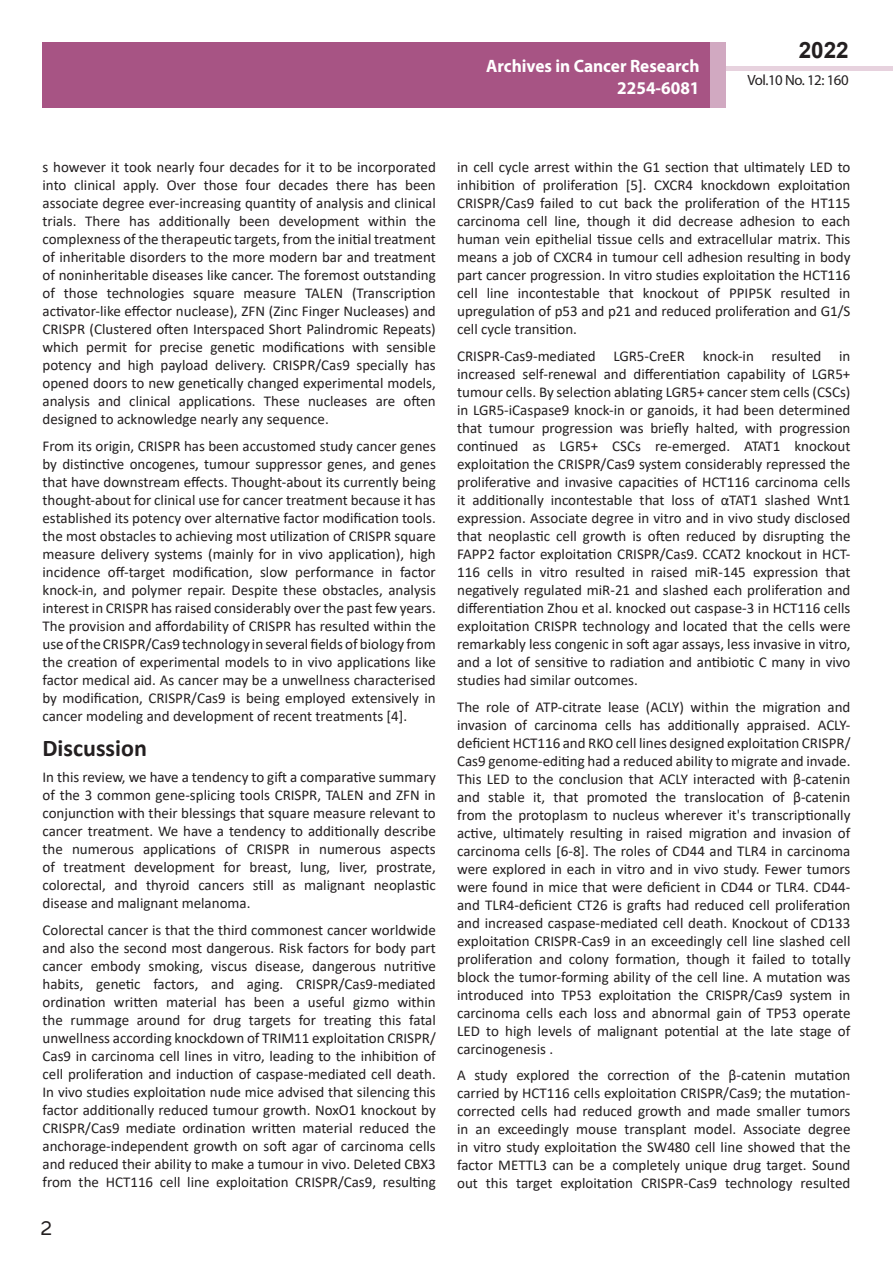
<style>
.page{position:relative;width:893px;height:1263px;background:#fff}
.page>*{position:absolute;margin:0;border:0;box-sizing:border-box;transform-origin:0 0}
.t1{font:25.5px "Tunga";color:#231f20}
.side-heading{font:700 24px "Calibri";color:#231f20}
.t2{font:700 22.5px "Arial";color:#231f20}
.t3{font:700 18px/21.6px "Myriad Pro";color:#fff;text-align:right;scale:.96 1}
.body_text{font:15px/18px "Calibri";color:#231f20;text-align:justify}
.t4{font:14.85px "Myriad Pro";letter-spacing:-.03em;color:#231f20}
</style>
<div class="page">
<div style="left:722px;top:66px;width:171px;height:5px;background:#e7d2de"></div>
<div style="left:43px;top:42px;width:682px;height:66px;background:#a75484"></div>
<div style="left:710px;top:42px;width:15px;height:66px;background:#d1a9c1"></div>
<p class="t3" style="left:486px;top:55px;width:224px">Archives in Cancer Research<br>2254-6081</p>
<h3 class="t2" style="left:799px;top:35px;width:52px">2022</h3>
<p class="t4" style="left:747px;top:71px;width:103px">Vol.10 No. 12: 160</p>
<p class="body_text" style="left:43px;top:158px;width:395px">s however it took nearly four decades for it to be incorporated into clinical apply. Over those four decades there has been associate degree ever-increasing quantity of analysis and clinical trials. There has additionally been development within the complexness of the therapeutic targets, from the initial treatment of inheritable disorders to the more modern bar and treatment of noninheritable diseases like cancer. The foremost outstanding of those technologies square measure TALEN (Transcription activator-like effector nuclease), ZFN (Zinc Finger Nucleases) and CRISPR (Clustered often Interspaced Short Palindromic Repeats) which permit for precise genetic modifications with sensible potency and high payload delivery. CRISPR/Cas9 specially has opened doors to new genetically changed experimental models, analysis and clinical applications. These nucleases are often designed to acknowledge nearly any sequence.</p>
<p class="body_text" style="left:43px;top:437px;width:395px">From its origin, CRISPR has been accustomed study cancer genes by distinctive oncogenes, tumour suppressor genes, and genes that have downstream effects. Thought-about its currently being thought-about for clinical use for cancer treatment because it has established its potency over alternative factor modification tools. the most obstacles to achieving most utilization of CRISPR square measure delivery systems (mainly for in vivo application), high incidence off-target modification, slow performance in factor knock-in, and polymer repair. Despite these obstacles, analysis interest in CRISPR has raised considerably over the past few years.<br>The provision and affordability of CRISPR has resulted within the use ofthe CRISPR/Cas9 technology in several fields of biology from the creation of experimental models to in vivo applications like factor medical aid. As cancer may be a unwellness characterised by modification, CRISPR/Cas9 is being employed extensively in cancer modeling and development of recent treatments [4].</p>
<p class="side-heading" style="left:43px;top:731px;width:106px">Discussion</p>
<p class="body_text" style="left:43px;top:768px;width:395px">In this review, we have a tendency to gift a comparative summary of the 3 common gene-splicing tools CRISPR, TALEN and ZFN in conjunction with their blessings that square measure relevant to cancer treatment. We have a tendency to additionally describe the numerous applications of CRISPR in numerous aspects of treatment development for breast, lung, liver, prostrate, colorectal, and thyroid cancers still as malignant neoplastic disease and malignant melanoma.</p>
<p class="body_text" style="left:43px;top:920px;width:395px">Colorectal cancer is that the third commonest cancer worldwide and also the second most dangerous. Risk factors for body part cancer embody smoking, viscus disease, dangerous nutritive habits, genetic factors, and aging. CRISPR/Cas9-mediated ordination written material has been a useful gizmo within the rummage around for drug targets for treating this fatal unwellness according knockdown of TRIM11 exploitation CRISPR/ Cas9 in carcinoma cell lines in vitro, leading to the inhibition of cell proliferation and induction of caspase-mediated cell death.<br>In vivo studies exploitation nude mice advised that silencing this factor additionally reduced tumour growth. NoxO1 knockout by CRISPR/Cas9 mediate ordination written material reduced the anchorage-independent growth on soft agar of carcinoma cells and reduced their ability to make a tumour in vivo. Deleted CBX3 from the HCT116 cell line exploitation CRISPR/Cas9, resulting</p>
<h1 class="t1" style="left:41px;top:1211px;width:13px">2</h1>
<p class="body_text" style="left:457px;top:158px;width:395px">in cell cycle arrest within the G1 section that ultimately LED to inhibition of proliferation [5]. CXCR4 knockdown exploitation CRISPR/Cas9 failed to cut back the proliferation of the HT115 carcinoma cell line, though it did decrease adhesion to each human vein epithelial tissue cells and extracellular matrix. This means a job of CXCR4 in tumour cell adhesion resulting in body part cancer progression. In vitro studies exploitation the HCT116 cell line incontestable that knockout of PPIP5K resulted in upregulation of p53 and p21 and reduced proliferation and G1/S cell cycle transition.</p>
<p class="body_text" style="left:457px;top:347px;width:395px">CRISPR-Cas9-mediated LGR5-CreER knock-in resulted in increased self-renewal and differentiation capability of LGR5+ tumour cells. By selection ablating LGR5+ cancer stem cells (CSCs) in LGR5-iCaspase9 knock-in or ganoids, it had been determined that tumour progression was briefly halted, with progression continued as LGR5+ CSCs re-emerged. ATAT1 knockout exploitation the CRISPR/Cas9 system considerably repressed the proliferative and invasive capacities of HCT116 carcinoma cells it additionally incontestable that loss of αTAT1 slashed Wnt1 expression. Associate degree in vitro and in vivo study disclosed that neoplastic cell growth is often reduced by disrupting the FAPP2 factor exploitation CRISPR/Cas9. CCAT2 knockout in HCT-116 cells in vitro resulted in raised miR-145 expression that negatively regulated miR-21 and slashed each proliferation and differentiation Zhou et al. knocked out caspase-3 in HCT116 cells exploitation CRISPR technology and located that the cells were remarkably less congenic in soft agar assays, less invasive in vitro, and a lot of sensitive to radiation and antibiotic C many in vivo studies had similar outcomes.</p>
<p class="body_text" style="left:457px;top:697px;width:395px">The role of ATP-citrate lease (ACLY) within the migration and invasion of carcinoma cells has additionally appraised. ACLY&shy;deficient HCT116 and RKO cell lines designed exploitation CRISPR/ Cas9 genome-editing had a reduced ability to migrate and invade.<br>This LED to the conclusion that ACLY interacted with β-catenin and stable it, that promoted the translocation of β-catenin from the protoplasm to nucleus wherever it's transcriptionally active, ultimately resulting in raised migration and invasion of carcinoma cells [6-8]. The roles of CD44 and TLR4 in carcinoma were explored in each in vitro and in vivo study. Fewer tumors were found in mice that were deficient in CD44 or TLR4. CD44- and TLR4-deficient CT26 is grafts had reduced cell proliferation and increased caspase-mediated cell death. Knockout of CD133 exploitation CRISPR-Cas9 in an exceedingly cell line slashed cell proliferation and colony formation, though it failed to totally block the tumor-forming ability of the cell line. A mutation was introduced into TP53 exploitation the CRISPR/Cas9 system in carcinoma cells each loss and abnormal gain of TP53 operate LED to high levels of malignant potential at the late stage of carcinogenesis .</p>
<p class="body_text" style="left:457px;top:1066px;width:395px">A study explored the correction of the β-catenin mutation carried by HCT116 cells exploitation CRISPR/Cas9; the mutation&shy;corrected cells had reduced growth and made smaller tumors in an exceedingly mouse transplant model. Associate degree in vitro study exploitation the SW480 cell line showed that the factor METTL3 can be a completely unique drug target. Sound out this target exploitation CRISPR-Cas9 technology resulted</p>
</div>
